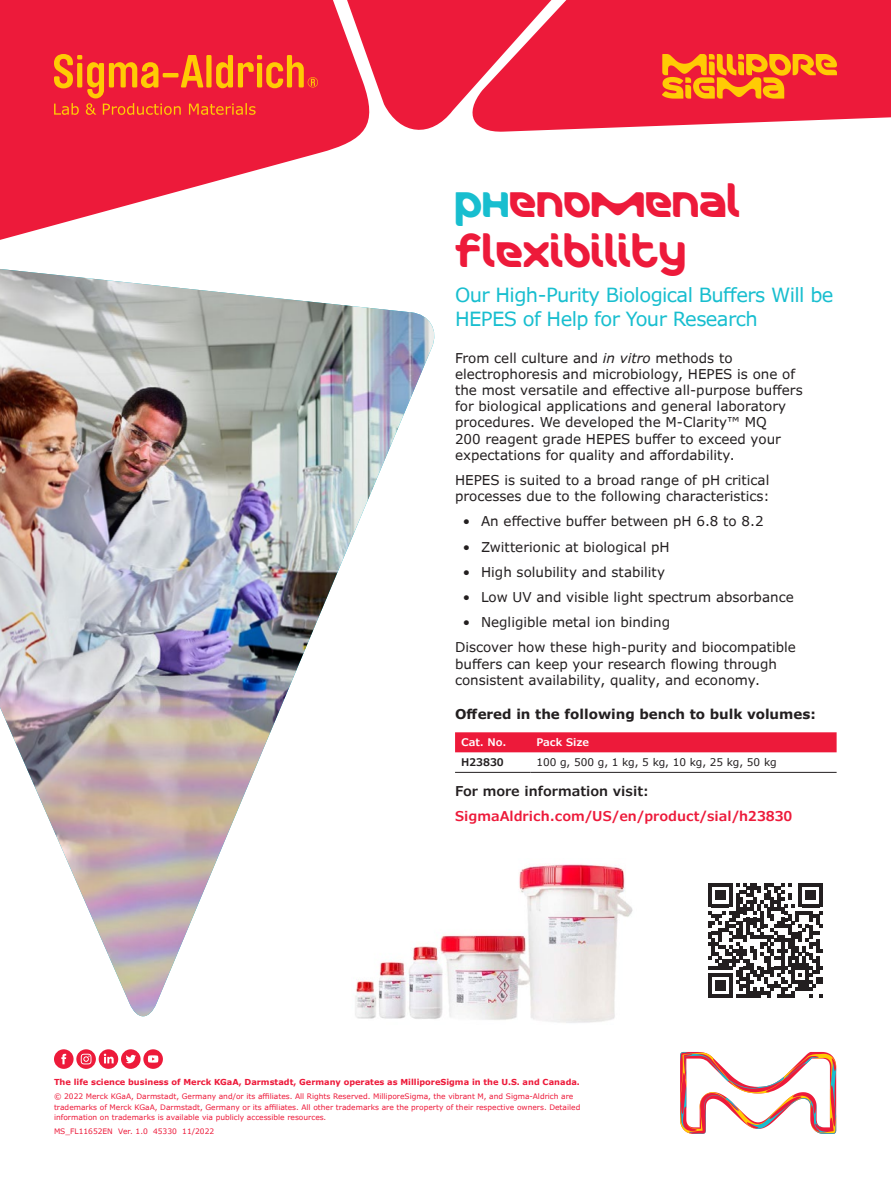
<style>
.page{position:relative;width:891px;height:1188px;background:#fff}
.page>*{position:absolute;margin:0;border:0;box-sizing:border-box;transform-origin:0 0}
.t1{font:36px/49.5px "Merck";color:#ed1a3a}
.t2{font:19.5px/24px "Verdana Pro";letter-spacing:-.03em;color:#18becf}
.t3{font:13.5px/16.2px "Verdana Pro";color:#231f20}
.t4{font:600 13.5px "Verdana Pro";color:#ed1a3a}
.t5{font:700 13.5px "Verdana Pro";color:#231f20}
.t6{font:600 13.5px "Verdana Pro";color:#231f20}
.t7{font:10.5px "Verdana Pro";color:#231f20}
.t8{font:600 10.5px "Verdana Pro";color:#fff}
.t9{font:600 10.5px "Verdana Pro";color:#231f20}
.t10{font:700 8.25px "Verdana Pro";color:#ed1a3a}
.t11{font:7.5px/10.5px "Verdana Pro";color:#ed1a3a}
.s1{color:#18becf}
.s2{font-style:italic}
</style>
<div class="page">
<svg style="left:0;top:0;width:354px;height:240px;fill:#ed1a3a"></svg>
<svg style="left:882px;top:0;width:9px;height:118px"></svg>
<svg style="left:180px;top:0;width:702px;height:139px;background:#ef3954"></svg>
<svg style="left:54px;top:54px;width:264px;height:61px;background:#f1482b"></svg>
<svg style="left:680px;top:1052px;width:156px;height:82px"></svg>
<div style="left:455px;top:732px;width:382px;height:20px;background:#ed1a3a"></div>
<hr style="left:455px;top:772px;width:75px;height:1px;background:#231f20">
<hr style="left:530px;top:772px;width:307px;height:1px;background:#231f20">
<svg style="left:708px;top:883px;width:115px;height:115px"></svg>
<img style="left:439px;top:864px;width:194px;height:159px">
<img style="left:0;top:269px;width:439px;height:750px">
<svg style="left:662px;top:54px;width:175px;height:45px;background:#f5711f"></svg>
<svg style="left:54px;top:1049px;width:109px;height:20px"></svg>
<h1 class="t1" style="left:456px;top:176px;width:287px"><span class="s1">PH</span>ENOMENAL<br>FLEXIBILITY</h1>
<h2 class="t2" style="left:455px;top:284px;width:380px">Our High-Purity Biological Buffers Will be<br>HEPES of Help for Your Research</h2>
<p class="t3" style="left:455px;top:350px;width:349px">From cell culture and <span class="s2">in vitro</span> methods to electrophoresis and microbiology, HEPES is one of the most versatile and effective all-purpose buffers for biological applications and general laboratory procedures. We developed the M-Clarity™ MQ<br>200 reagent grade HEPES buffer to exceed your expectations for quality and affordability.</p>
<p class="t3" style="left:455px;top:472px;width:316px">HEPES is suited to a broad range of pH critical processes due to the following characteristics:</p>
<p class="t3" style="left:463px;top:514px;width:302px">• An effective buffer between pH 6.8 to 8.2</p>
<p class="t3" style="left:463px;top:539px;width:208px">• Zwitterionic at biological pH</p>
<p class="t3" style="left:463px;top:564px;width:204px">• High solubility and stability</p>
<p class="t3" style="left:463px;top:589px;width:332px">• Low UV and visible light spectrum absorbance</p>
<p class="t3" style="left:455px;top:610px;width:342px;line-height:25.2px;text-indent:8px">• Negligible metal ion binding<br>Discover how these high-purity and biocompatible</p>
<p class="t3" style="left:455px;top:656px;width:324px">buffers can keep your research flowing through consistent availability, quality, and economy.</p>
<p class="t5" style="left:455px;top:705px;width:362px">Offered in the following bench to bulk volumes:</p>
<p class="t8" style="left:461px;top:736px;width:47px">Cat. No.</p>
<p class="t8" style="left:536px;top:736px;width:54px">Pack Size</p>
<p class="t9" style="left:461px;top:756px;width:44px">H23830</p>
<p class="t7" style="left:536px;top:756px;width:242px">100 g, 500 g, 1 kg, 5 kg, 10 kg, 25 kg, 50 kg</p>
<p class="t6" style="left:455px;top:782px;width:195px">For more information visit:</p>
<p class="t4" style="left:455px;top:808px;width:339px">SigmaAldrich.com/US/en/product/sial/h23830</p>
<p class="t10" style="left:54px;top:1077px;width:527px">The life science business of Merck KGaA, Darmstadt, Germany operates as MilliporeSigma in the U.S. and Canada.</p>
<p class="t11" style="left:54px;top:1091px;width:528px">© 2022 Merck KGaA, Darmstadt, Germany and/or its affiliates. All Rights Reserved. MilliporeSigma, the vibrant M, and Sigma-Aldrich are trademarks of Merck KGaA, Darmstadt, Germany or its affiliates. All other trademarks are the property of their respective owners. Detailed information on trademarks is available via publicly accessible resources.</p>
<p class="t11" style="left:54px;top:1126px;width:162px">MS_FL11652EN Ver. 1.0 45330 11/2022</p>
</div>
